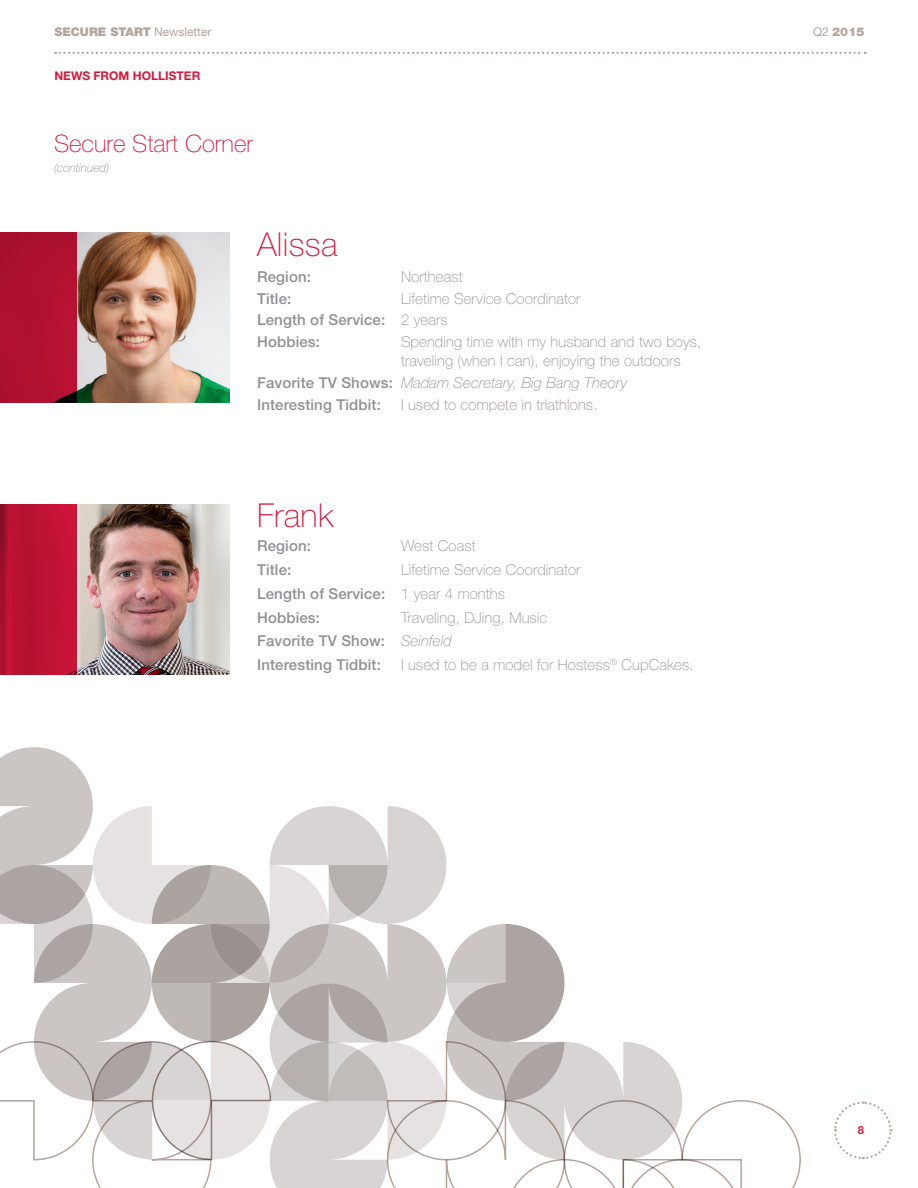
<style>
.page{position:relative;width:918px;height:1188px;background:#fff}
.page>*{position:absolute;margin:0;border:0;box-sizing:border-box;transform-origin:0 0}
.t1{font:100 33px "Helvetica Neue LT Std";letter-spacing:.01em;color:#db163b}
.t2{font:100 24px "Helvetica Neue LT Std";color:#db163b}
.t3{font:100 15px/23.9px "Helvetica Neue LT Std";letter-spacing:.01em;color:#919195}
.t4{font:500 15px/23.9px "Helvetica Neue LT Std";letter-spacing:.01em;color:#919195}
.t5{font:100 15px "Helvetica Neue LT Std";letter-spacing:.01em;color:#998c87}
.t6{font:900 12px "Helvetica Neue LT Std";color:#b4a59f}
.t7{font:700 12px "Helvetica Neue LT Std";color:#db163b}
.t8{font:italic 100 12px "Helvetica Neue LT Std";color:#919195}
.t9{font:12px "Helvetica Neue LT Std";color:#b4a59f}
.t10{font:700 11.25px "Helvetica Neue LT Std";color:#db163b}
.s1{font-weight:400}
.s2{font-weight:500}
.s3{font-weight:100;font-style:italic}
.s4{font-weight:100}
</style>
<div class="page">
<svg style="left:55px;top:52px;width:811px;height:2px"></svg>
<svg style="left:834px;top:1101px;width:59px;height:59px"></svg>
<img style="left:77px;top:505px;width:152px;height:170px">
<svg style="left:0;top:505px;width:77px;height:170px;background:#bb1232"></svg>
<img style="left:77px;top:232px;width:152px;height:170px">
<div style="left:0;top:232px;width:77px;height:170px;background:#af112f"></div>
<svg style="left:0;top:747px;width:801px;height:441px"></svg>
<p class="t6" style="left:54px;top:25px;width:35px">SECURE</p>
<p class="t6" style="left:110px;top:25px;width:17px">START</p>
<p class="t9" style="left:154px;top:25px;width:59px">Newsletter</p>
<p class="t6" style="left:813px;top:25px;width:53px"><span class="s1">Q2</span> 2015</p>
<p class="t7" style="left:54px;top:68px;width:148px">NEWS FROM HOLLISTER</p>
<h2 class="t2" style="left:54px;top:130px;width:201px">Secure Start Corner</h2>
<p class="t8" style="left:54px;top:161px;width:57px">(continued)</p>
<h1 class="t1" style="left:257px;top:225px;width:82px">Alissa</h1>
<p class="t4" style="left:257px;top:264px;width:55px">Region:</p>
<p class="t3" style="left:401px;top:265px;width:63px">Northeast</p>
<p class="t4" style="left:257px;top:286px;width:36px">Title:</p>
<p class="t3" style="left:257px;top:287px;width:325px;line-height:21.6px;text-indent:144px">Lifetime Service Coordinator<br><span class="s2">Length of Service:</span> 2 years<br><span class="s2">Hobbies:</span></p>
<p class="t3" style="left:401px;top:332px;width:302px;line-height:19.5px">Spending time with my husband and two boys, traveling (when I can), enjoying the outdoors</p>
<p class="t4" style="left:257px;top:372px;width:372px;line-height:21.6px">Favorite TV Shows: <span class="s3">Madam Secretary, Big Bang Theory<br></span>Interesting Tidbit:</p>
<p class="t5" style="left:401px;top:396px;width:198px">I used to compete in triathlons.</p>
<h1 class="t1" style="left:257px;top:497px;width:78px">Frank</h1>
<p class="t4" style="left:257px;top:534px;width:55px">Region:</p>
<p class="t3" style="left:401px;top:534px;width:76px">West Coast</p>
<p class="t4" style="left:257px;top:558px;width:36px">Title:</p>
<p class="t3" style="left:257px;top:558px;width:325px;text-indent:144px">Lifetime Service Coordinator<br><span class="s2">Length of Service:</span> 1 year 4 months<br><span class="s2">Hobbies:</span></p>
<p class="t4" style="left:257px;top:605px;width:292px;text-indent:144px"><span class="s4">Traveling, DJing, Music<br></span>Favorite TV Show: <span class="s3">Seinfeld<br></span>Interesting Tidbit:</p>
<p class="t3" style="left:401px;top:653px;width:294px">I used to be a model for Hostess<sup>®</sup> CupCakes.</p>
<p class="t10" style="left:858px;top:1123px;width:8px">8</p>
</div>
